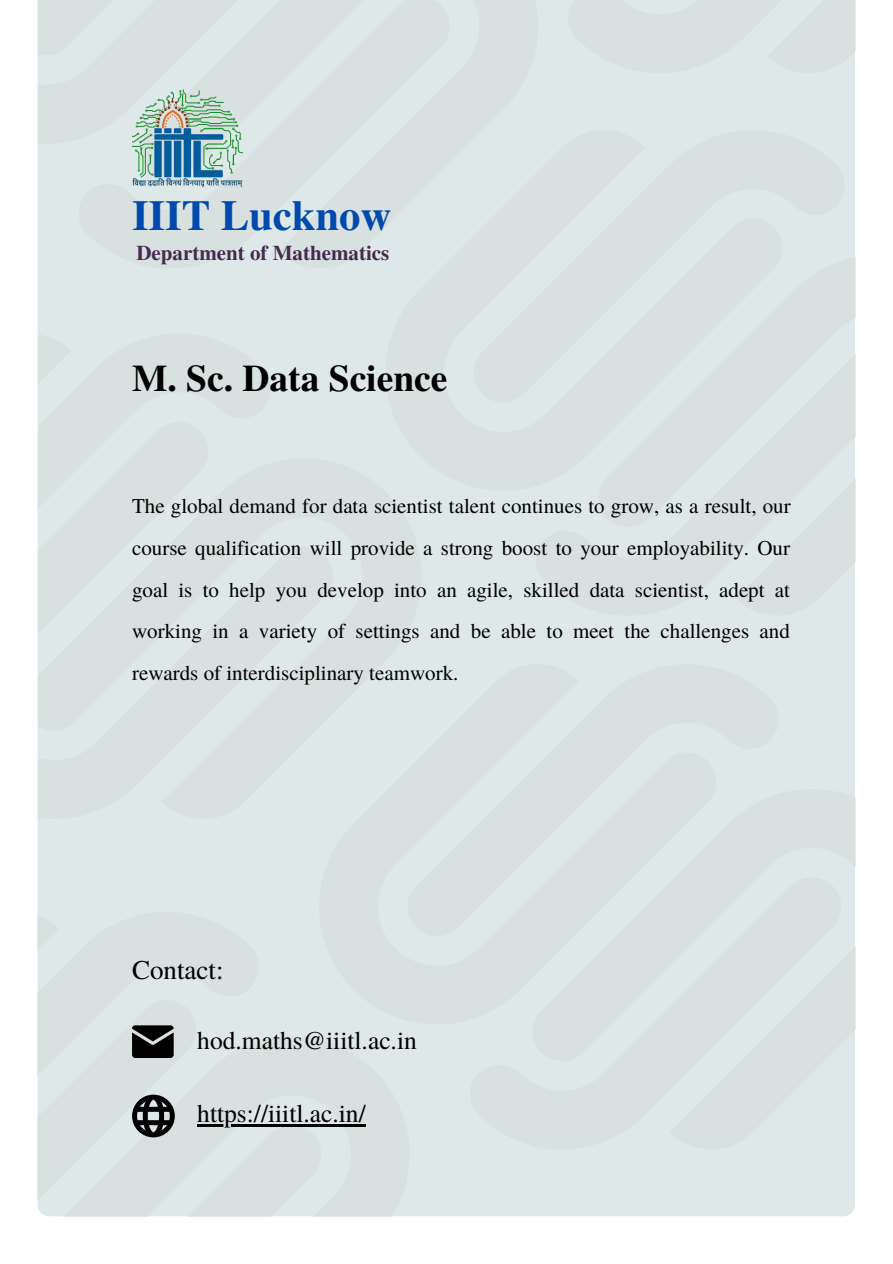
<style>
.page{position:relative;width:893px;height:1264px;background:#fff}
.page>*{position:absolute;margin:0;border:0;box-sizing:border-box;transform-origin:0 0}
.t1{font:700 42.6px "Te X Gyre Termes";color:#004aad}
.t2{font:700 37.5px "Te X Gyre Termes";color:#000}
.t3{font:27px "Te X Gyre Termes";color:#000}
.t4{font:25.5px "Te X Gyre Termes";color:#000}
.t5{font:21px/41.5px "Te X Gyre Termes";color:#000;text-align:justify}
.t6{font:700 21px "Te X Gyre Termes";color:#452b4e}
</style>
<div class="page">
<div style="left:38px;top:0;width:816px;height:1216px;background:#dfe8e8"></div>
<div style="left:39px;top:0;width:499px;height:269px;background:#d8e0e0"></div>
<div style="left:385px;top:129px;width:470px;height:487px;background:#d8e0e0"></div>
<div style="left:38px;top:332px;width:384px;height:487px;background:#d8e0e0"></div>
<div style="left:319px;top:663px;width:536px;height:486px;background:#d8e0e0"></div>
<div style="left:38px;top:910px;width:372px;height:306px;background:#d8e0e0"></div>
<div style="left:417px;top:0;width:438px;height:73px;background:#d8e0e0"></div>
<svg style="left:132px;top:1025px;width:42px;height:32px"></svg>
<svg style="left:132px;top:1094px;width:43px;height:43px;background:#575b5b"></svg>
<img style="left:132px;top:89px;width:110px;height:99px">
<hr style="left:197px;top:1123px;width:169px;height:3px;background:#000">
<h1 class="t1" style="left:132px;top:183px;width:260px">IIIT Lucknow</h1>
<p class="t6" style="left:136px;top:236px;width:254px">Department of Mathematics</p>
<h2 class="t2" style="left:132px;top:349px;width:317px">M. Sc. Data Science</h2>
<p class="t5" style="left:132px;top:484px;width:660px">The global demand for data scientist talent continues to grow, as a result, our course qualification will provide a strong boost to your employability. Our goal is to help you develop into an agile, skilled data scientist, adept at working in a variety of settings and be able to meet the challenges and rewards of interdisciplinary teamwork.</p>
<p class="t3" style="left:132px;top:950px;width:93px">Contact:</p>
<p class="t4" style="left:197px;top:1021px;width:221px">hod.maths@iiitl.ac.in</p>
<p class="t4" style="left:197px;top:1094px;width:170px">https://iiitl.ac.in/</p>
</div>
